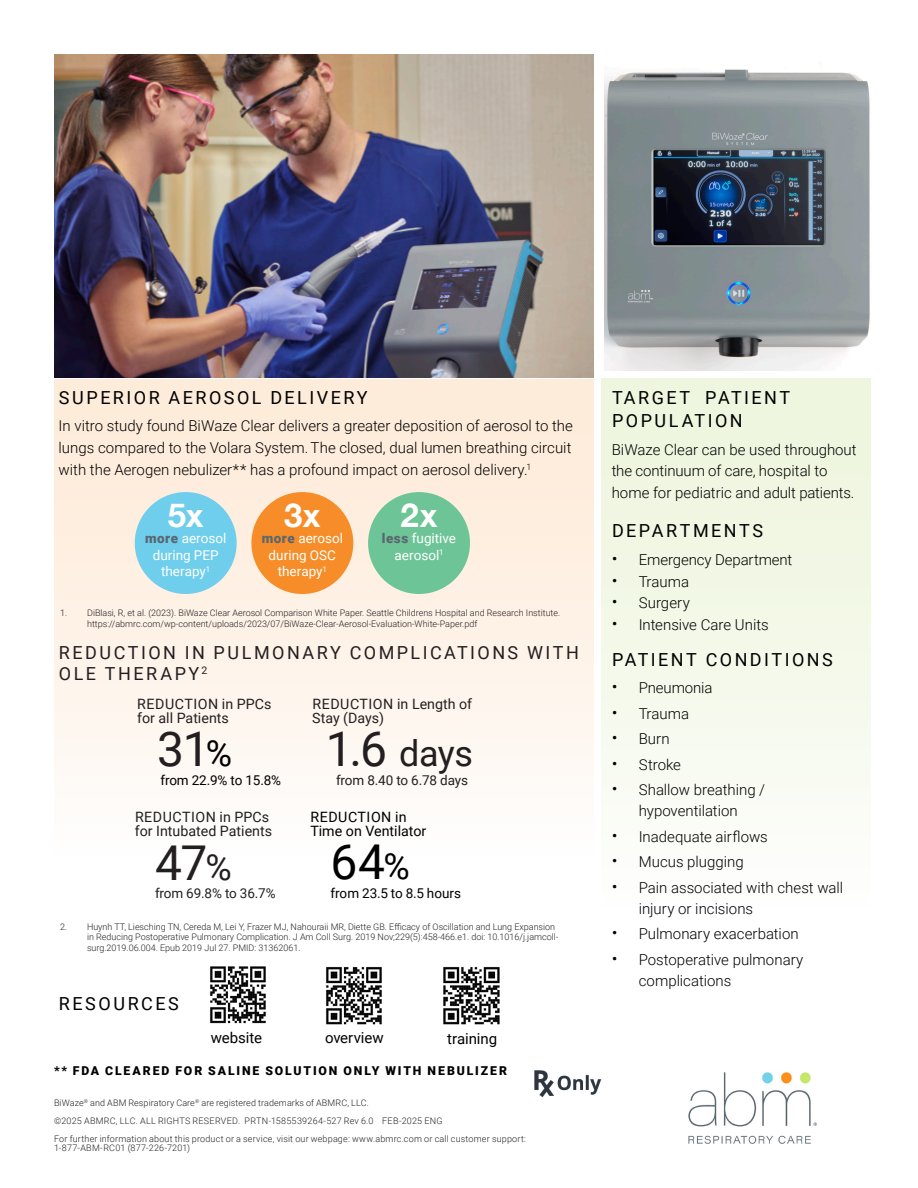
<style>
.page{position:relative;width:918px;height:1188px;background:#fff}
.page>*{position:absolute;margin:0;border:0;box-sizing:border-box;transform-origin:0 0}
.t1{font:48px "Roboto";color:#231f20}
.t2{font:48px "Roboto";color:#000}
.t3{font:36px "Roboto";color:#231f20}
.t4{font:700 33px "Helvetica Neue";color:#fff}
.t5{font:18px/22.5px "Roboto";letter-spacing:.135em;color:#000}
.t6{font:18px/21px "Roboto";letter-spacing:.135em;color:#231f20}
.t7{font:300 15px/21.8px "Roboto";color:#000}
.t8{font:15px "Roboto";letter-spacing:-.005em;color:#000}
.t9{font:14.25px/14.2px "Roboto";color:#231f20}
.t10{font:14.25px/14.2px "Roboto";color:#000}
.t11{font:13.5px/16.5px "Roboto";color:#fff;text-align:center}
.Body-10_13{font:13.5px "Roboto";letter-spacing:-.005em;color:#000}
.Body-10_13-2{font:13.5px "Roboto";letter-spacing:-.01em;color:#231f20}
.t12{font:900 12.3px "Roboto";letter-spacing:.155em;color:#000}
.t13{font:300 9px/10.8px "Roboto";color:#231f20}
.t14{font:300 9px/9px "Roboto";letter-spacing:.02em;color:#231f20}
.t15{font:300 9px "Roboto";letter-spacing:.025em;color:#231f20}
.s1{font-weight:900;color:#5a6671}
.s2{font-size:36px;color:#000}
.s3{font-size:36px}
.s4{font-size:48px}
.s5{font-size:18px}
</style>
<div class="page">
<div style="left:54px;top:380px;width:540px;height:477px;background:linear-gradient(to bottom,#fee9d6,#fefcfa)"></div>
<img style="left:54px;top:54px;width:540px;height:324px">
<img style="left:604px;top:69px;width:266px;height:302px">
<img style="left:688px;top:1072px;width:129px;height:72px">
<div style="left:601px;top:378px;width:270px;height:532px;background:linear-gradient(to bottom,#ecf4da,#fdfdfb)"></div>
<img style="left:210px;top:966px;width:56px;height:58px">
<img style="left:326px;top:967px;width:56px;height:58px">
<img style="left:443px;top:967px;width:57px;height:58px">
<div style="left:135px;top:492px;width:102px;height:102px;background:#6eceeb;border-radius:50%"></div>
<div style="left:251px;top:492px;width:102px;height:102px;background:#f68d28;border-radius:50%"></div>
<div style="left:368px;top:492px;width:102px;height:102px;background:#6dc597;border-radius:50%"></div>
<img style="left:534px;top:1070px;width:68px;height:28px">
<p class="t5" style="left:59px;top:386px;width:310px">SUPERIOR AEROSOL DELIVERY</p>
<p class="t7" style="left:59px;top:415px;width:516px;text-align:justify">In vitro study found BiWaze Clear delivers a greater deposition of aerosol to the lungs compared to the Volara System.The closed, dual lumen breathing circuit with the Aerogen nebulizer** has a profound impact on aerosol delivery.<sup>1</sup></p>
<p class="t4" style="left:168px;top:489px;width:37px">5x</p>
<p class="t11" style="left:145px;top:530px;width:83px"><span class="s1">more</span> aerosol during PEP therapy<sup>1</sup></p>
<p class="t4" style="left:284px;top:489px;width:38px">3x</p>
<p class="t11" style="left:262px;top:530px;width:83px"><span class="s1">more</span> aerosol during OSC therapy<sup>1</sup></p>
<p class="t4" style="left:401px;top:489px;width:38px">2x</p>
<p class="t11" style="left:382px;top:530px;width:76px"><span class="s1">less</span> fugitive aerosol<sup>1</sup></p>
<p class="t13" style="left:87px;top:607px;width:475px;text-indent:-27px">1. DiBlasi, R, et al. (2023). BiWaze Clear Aerosol Comparison White Paper. Seattle Childrens Hospital and Research Institute. https://abmrc.com/wp-content/uploads/2023/07/BiWaze-Clear-Aerosol-Evaluation-White-Paper.pdf</p>
<p class="t6" style="left:59px;top:642px;width:521px">REDUCTION IN PULMONARY COMPLICATIONS WITH<br>OLE THERAPY<sup>2</sup></p>
<p class="t9" style="left:137px;top:696px;width:136px">REDUCTION in PPCs for all Patients</p>
<p class="t1" style="left:157px;top:716px;width:76px">31<span class="s2">%</span></p>
<p class="Body-10_13" style="left:161px;top:771px;width:122px">from 22.9% to 15.8%</p>
<p class="t9" style="left:135px;top:809px;width:139px">REDUCTION in PPCs for Intubated Patients</p>
<p class="t1" style="left:155px;top:829px;width:78px">47<span class="s3">%</span></p>
<p class="Body-10_13-2" style="left:155px;top:884px;width:122px">from 69.8% to 36.7%</p>
<p class="t9" style="left:312px;top:696px;width:161px">REDUCTION in Length of<br>Stay (Days)</p>
<p class="t3" style="left:326px;top:728px;width:149px"><span class="s4">1.6</span> days</p>
<p class="Body-10_13-2" style="left:336px;top:771px;width:133px">from 8.40 to 6.78 days</p>
<p class="t10" style="left:310px;top:809px;width:117px">REDUCTION in<br>Time on Ventilator</p>
<p class="t2" style="left:331px;top:829px;width:81px">64<span class="s3">%</span></p>
<p class="Body-10_13" style="left:331px;top:884px;width:132px">from 23.5 to 8.5 hours</p>
<p class="t13" style="left:87px;top:921px;width:473px;text-indent:-27px">2. Huynh TT, Liesching TN, Cereda M, Lei Y, Frazer MJ, Nahouraii MR, Diette GB. Efficacy of Oscillation and Lung Expansion in Reducing Postoperative Pulmonary Complication. J Am Coll Surg. 2019 Nov;229(5):458-466.e1. doi: 10.1016/j.jamcoll&shy;surg.2019.06.004. Epub 2019 Jul 27. PMID: 31362061.</p>
<p class="t5" style="left:59px;top:992px;width:121px">RESOURCES</p>
<p class="t8" style="left:211px;top:1027px;width:53px">website</p>
<p class="t8" style="left:325px;top:1027px;width:60px">overview</p>
<p class="t8" style="left:447px;top:1029px;width:51px">training</p>
<p class="t12" style="left:54px;top:1062px;width:455px">** FDA CLEARED FOR SALINE SOLUTION ONLY WITH NEBULIZER</p>
<p class="t13" style="left:54px;top:1097px;width:316px">BiWaze<sup>®</sup> and ABM Respiratory Care<sup>®</sup> are registered trademarks of ABMRC, LLC.</p>
<p class="t15" style="left:54px;top:1114px;width:390px">©2025 ABMRC, LLC. ALL RIGHTS RESERVED. PRTN-1585539264-527 Rev 6.0 FEB-2025 ENG</p>
<p class="t14" style="left:54px;top:1134px;width:474px">For further information about this product or a service, visit our webpage: www.abmrc.com or call customer support:<br>1-877-ABM-RC01 (877-226-7201)</p>
<p class="t5" style="left:612px;top:386px;width:180px">TARGET PATIENT<br>POPULATION</p>
<p class="t7" style="left:612px;top:438px;width:246px">BiWaze Clear can be used throughout the continuum of care, hospital to home for pediatric and adult patients.</p>
<p class="t5" style="left:612px;top:519px;width:153px">DEPARTMENTS</p>
<p class="t7" style="left:612px;top:548px;width:182px"><span class="s5">•</span> Emergency Department</p>
<p class="t7" style="left:612px;top:570px;width:79px"><span class="s5">•</span> Trauma</p>
<p class="t7" style="left:612px;top:592px;width:80px"><span class="s5">•</span> Surgery</p>
<p class="t7" style="left:612px;top:613px;width:159px"><span class="s5">•</span> Intensive Care Units</p>
<p class="t5" style="left:612px;top:648px;width:222px">PATIENT CONDITIONS</p>
<p class="t7" style="left:612px;top:676px;width:102px"><span class="s5">•</span> Pneumonia</p>
<p class="t7" style="left:612px;top:702px;width:79px"><span class="s5">•</span> Trauma</p>
<p class="t7" style="left:612px;top:727px;width:59px"><span class="s5">•</span> Burn</p>
<p class="t7" style="left:612px;top:753px;width:71px"><span class="s5">•</span> Stroke</p>
<p class="t7" style="left:612px;top:779px;width:155px;line-height:21px;text-align:center"><span class="s5">•</span> Shallow breathing / hypoventilation</p>
<p class="t7" style="left:612px;top:825px;width:158px"><span class="s5">•</span> Inadequate airflows</p>
<p class="t7" style="left:612px;top:850px;width:134px"><span class="s5">•</span> Mucus plugging</p>
<p class="t7" style="left:639px;top:876px;width:206px;line-height:21px;text-indent:-27px"><span class="s5">•</span> Pain associated with chest wall injury or incisions</p>
<p class="t7" style="left:612px;top:922px;width:189px"><span class="s5">•</span> Pulmonary exacerbation</p>
<p class="t7" style="left:639px;top:948px;width:166px;text-indent:-27px"><span class="s5">•</span> Postoperative pulmonary complications</p>
</div>
